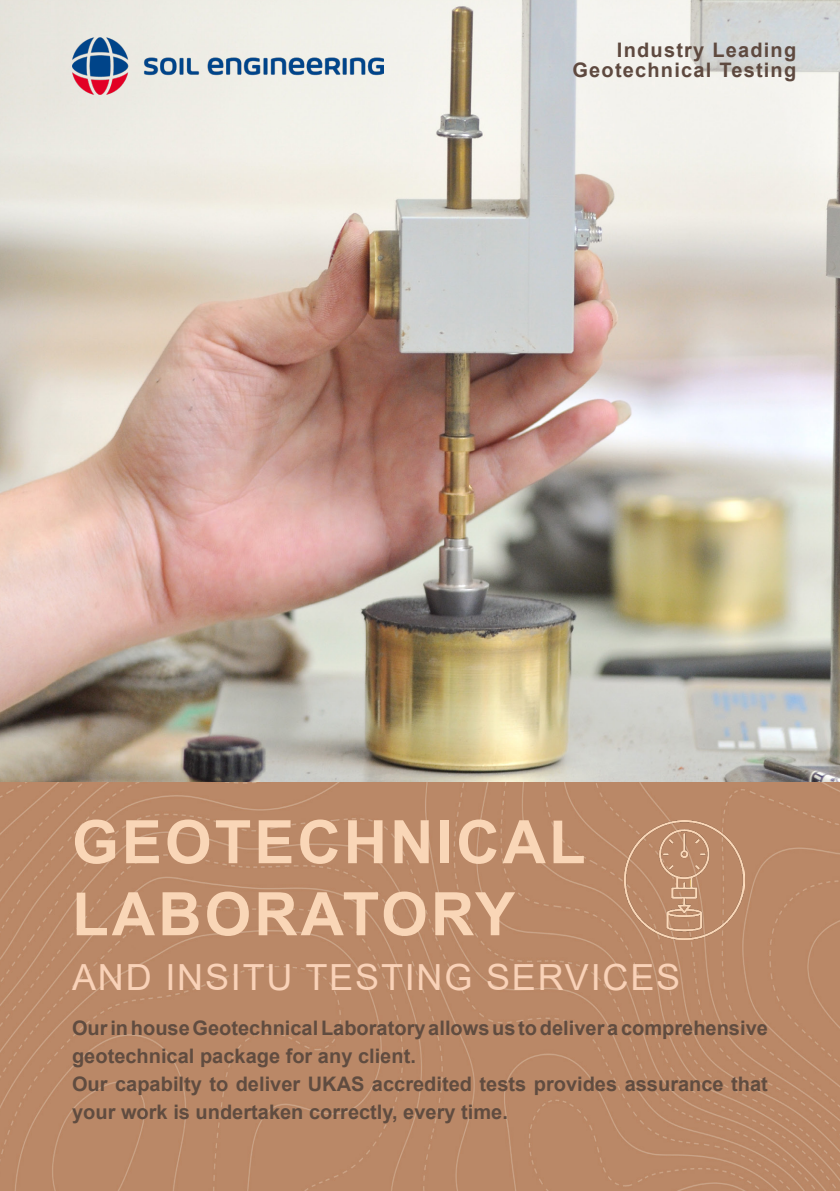
<style>
.page{position:relative;width:840px;height:1191px;background:#fff}
.page>*{position:absolute;margin:0;border:0;box-sizing:border-box;transform-origin:0 0}
.map_SOFT_text{font:700 60px/72px "Arial";letter-spacing:.05em;color:#f9d6b7}
.bold_big_text{font:36px "Arial";letter-spacing:.05em;color:#f9d2b8}
.COBER_SMALL{font:700 20px/28px "Arial";color:#604c40}
.COVER_SMALL_TEXT{font:700 20px "Arial";letter-spacing:.06em;color:#5e493f}
</style>
<div class="page">
<img style="left:0;top:0;width:839px;height:782px">
<div style="left:0;top:782px;width:839px;height:409px;background:#ba8867"></div>
<img style="left:72px;top:38px;width:311px;height:56px">
<img style="left:624px;top:820px;width:119px;height:119px">
<p class="COVER_SMALL_TEXT" style="left:616px;top:35px;width:181px">Industry Leading</p>
<p class="COVER_SMALL_TEXT" style="left:572px;top:55px;width:225px">Geotechnical Testing</p>
<p class="map_SOFT_text" style="left:72px;top:806px;width:515px">GEOTECHNICAL<br>LABORATORY</p>
<p class="bold_big_text" style="left:72px;top:953px;width:609px">AND INSITU TESTING SERVICES</p>
<p class="COBER_SMALL" style="left:72px;top:1014px;width:697px">Our in house Geotechnical Laboratory allows us to deliver a comprehensive geotechnical package for any client.</p>
<p class="COBER_SMALL" style="left:72px;top:1070px;width:697px">Our capabilty to deliver UKAS accredited tests provides assurance that your work is undertaken correctly, every time.</p>
</div>
